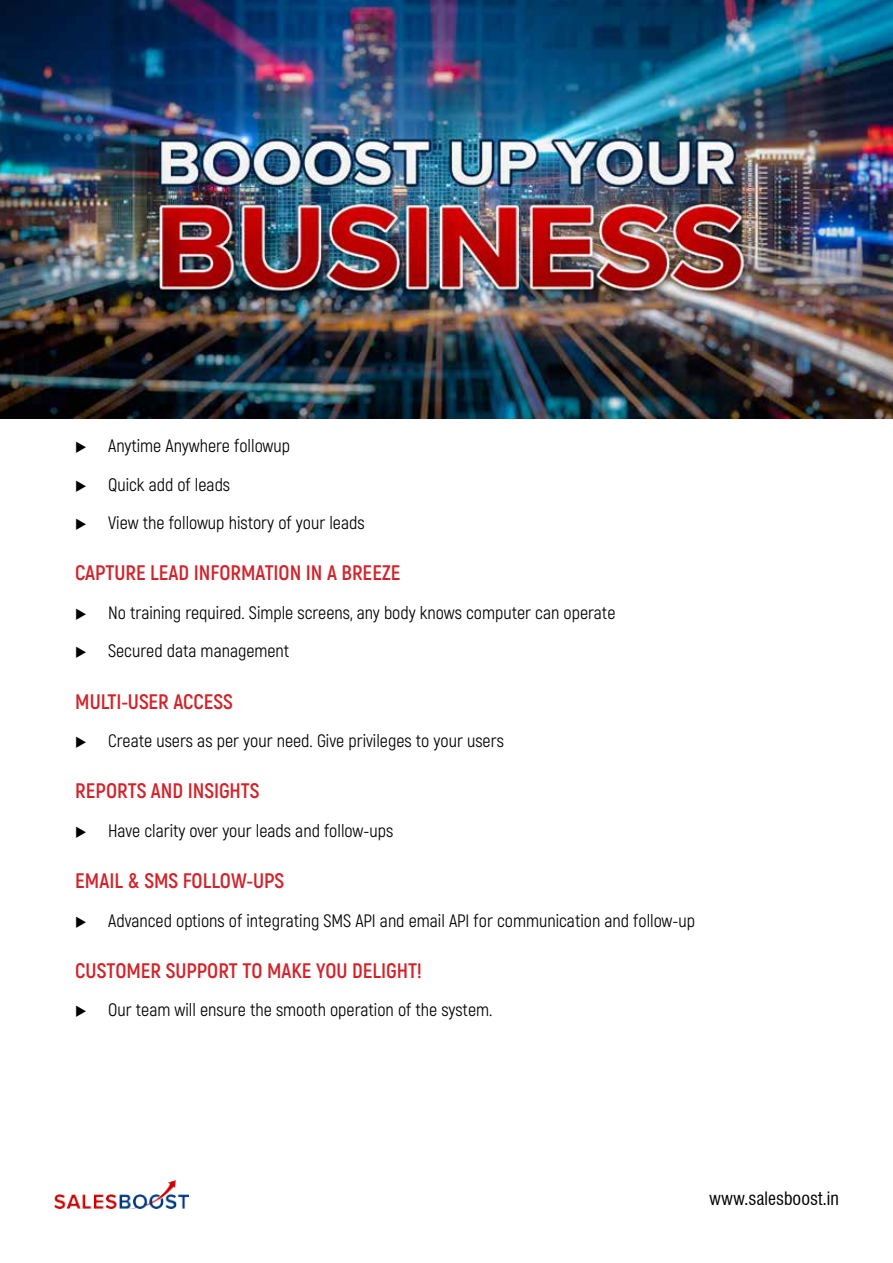
<style>
.page{position:relative;width:893px;height:1263px;background:#fff}
.page>*{position:absolute;margin:0;border:0;box-sizing:border-box;transform-origin:0 0}
.t1{font:700 21px "Akrobat";color:#d2232a}
.t2{font:18px "Akrobat";color:#000}
.t3{font:condensed 18px "Swiss 721 BT";color:#000}
</style>
<div class="page">
<img style="left:0;top:0;width:893px;height:419px">
<img style="left:54px;top:1180px;width:135px;height:29px">
<p class="t2" style="left:75px;top:435px;width:216px">◆ Anytime Anywhere followup</p>
<p class="t2" style="left:75px;top:473px;width:156px">◆ Quick add of leads</p>
<p class="t2" style="left:75px;top:512px;width:291px">◆ View the followup history of your leads</p>
<p class="t1" style="left:75px;top:560px;width:327px">CAPTURE LEAD INFORMATION IN A BREEZE</p>
<p class="t2" style="left:75px;top:602px;width:542px">◆ No training required. Simple screens, any body knows computer can operate</p>
<p class="t2" style="left:75px;top:640px;width:216px">◆ Secured data management</p>
<p class="t1" style="left:75px;top:688px;width:159px">MULTI-USER ACCESS</p>
<p class="t2" style="left:75px;top:730px;width:430px">◆ Create users as per your need. Give privileges to your users</p>
<p class="t1" style="left:75px;top:778px;width:186px">REPORTS AND INSIGHTS</p>
<p class="t2" style="left:75px;top:820px;width:319px">◆ Have clarity over your leads and follow-ups</p>
<p class="t1" style="left:75px;top:868px;width:211px">EMAIL &amp; SMS FOLLOW-UPS</p>
<p class="t2" style="left:75px;top:910px;width:621px">◆ Advanced options of integrating SMS API and email API for communication and follow-up</p>
<p class="t1" style="left:75px;top:957px;width:348px">CUSTOMER SUPPORT TO MAKE YOU DELIGHT!</p>
<p class="t2" style="left:75px;top:999px;width:419px">◆ Our team will ensure the smooth operation of the system.</p>
<p class="t3" style="left:709px;top:1187px;width:131px">www.salesboost.in</p>
</div>
